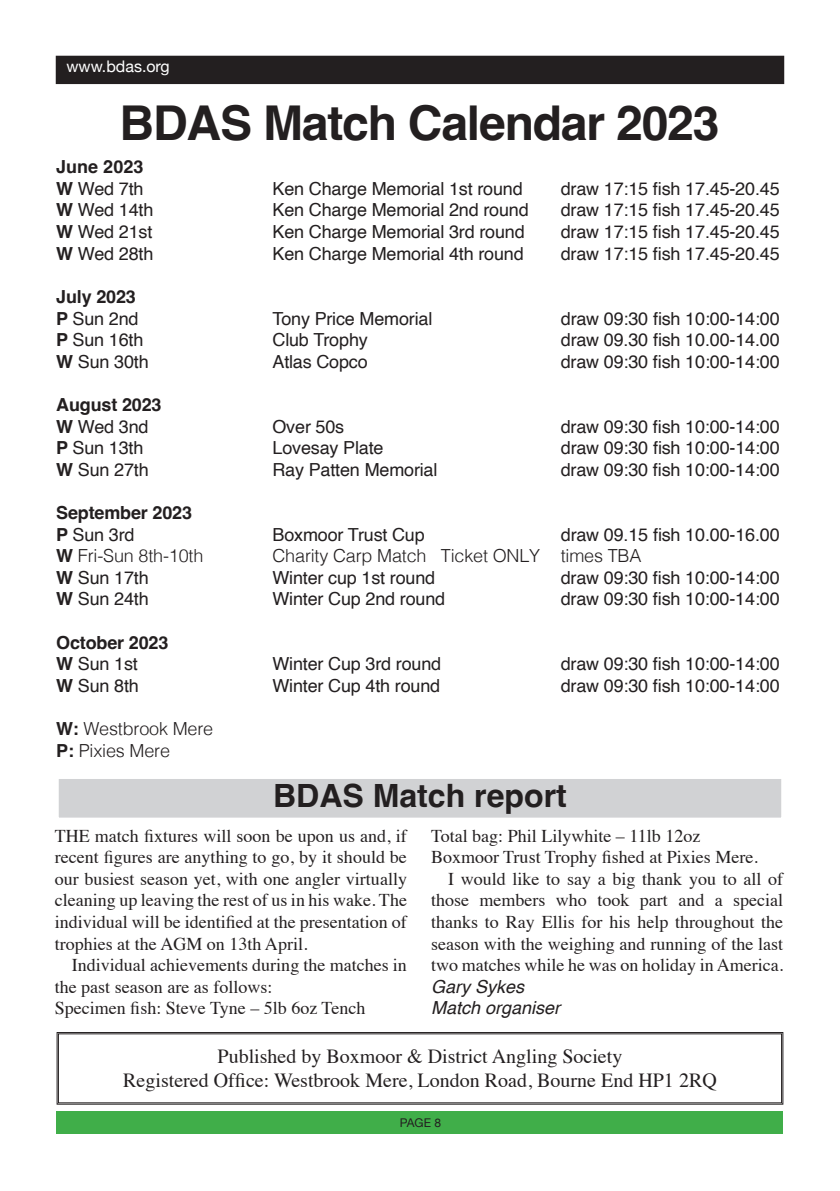
<style>
.page{position:relative;width:840px;height:1191px;background:#fff}
.page>*{position:absolute;margin:0;border:0;box-sizing:border-box;transform-origin:0 0}
.t1{font:700 48px "Helvetica";letter-spacing:-.025em;color:#231f20}
.t2{font:700 32px "Helvetica";color:#231f20}
.t3{font:20px "Times";color:#231f20}
.t4{font:18px "Helvetica";letter-spacing:-.01em;color:#231f20}
.t5{font:18px/21.6px "Times";color:#231f20;text-align:justify}
.t6{font:300 18px "Helvetica";letter-spacing:-.01em;color:#231f20}
.t7{font:700 18px "Helvetica";letter-spacing:-.01em;color:#231f20}
.t8{font:italic 18px "Helvetica";color:#231f20}
.t9{font:16px "Helvetica Neue";color:#fff}
.t10{font:12px "Helvetica Neue";color:#231f20}
.s1{font-weight:700}
</style>
<div class="page">
<div style="left:57px;top:57px;width:725px;height:26px;background:#231f20"></div>
<div style="left:56px;top:56px;width:727px;height:28px;border:2px solid #231f20"></div>
<div style="left:57px;top:1111px;width:725px;height:22px;background:#40ae49"></div>
<svg style="left:56px;top:1032px;width:727px;height:72px"></svg>
<div style="left:58px;top:778px;width:723px;height:40px;background:#d1d2d4"></div>
<div style="left:57px;top:777px;width:725px;height:42px;border:2px solid #fff"></div>
<p class="t9" style="left:66px;top:55px;width:105px">www.bdas.org</p>
<p class="t1" style="left:119px;top:94px;width:601px">BDAS Match Calendar 2023</p>
<p class="t7" style="left:56px;top:156px;width:89px">June 2023</p>
<p class="t4" style="left:56px;top:175px;width:89px"><span class="s1">W</span> Wed 7th</p>
<p class="t4" style="left:272px;top:175px;width:252px">Ken Charge Memorial 1st round</p>
<p class="t4" style="left:560px;top:175px;width:220px">draw 17:15 fish 17.45-20.45</p>
<p class="t4" style="left:56px;top:196px;width:99px"><span class="s1">W</span> Wed 14th</p>
<p class="t4" style="left:272px;top:196px;width:258px">Ken Charge Memorial 2nd round</p>
<p class="t4" style="left:560px;top:196px;width:220px">draw 17:15 fish 17.45-20.45</p>
<p class="t4" style="left:56px;top:218px;width:98px"><span class="s1">W</span> Wed 21st</p>
<p class="t4" style="left:272px;top:218px;width:254px">Ken Charge Memorial 3rd round</p>
<p class="t4" style="left:560px;top:218px;width:220px">draw 17:15 fish 17.45-20.45</p>
<p class="t4" style="left:56px;top:239px;width:99px"><span class="s1">W</span> Wed 28th</p>
<p class="t4" style="left:272px;top:239px;width:253px">Ken Charge Memorial 4th round</p>
<p class="t4" style="left:560px;top:239px;width:220px">draw 17:15 fish 17.45-20.45</p>
<p class="t7" style="left:56px;top:285px;width:81px">July 2023</p>
<p class="t4" style="left:56px;top:304px;width:84px"><span class="s1">P</span> Sun 2nd</p>
<p class="t4" style="left:272px;top:304px;width:161px">Tony Price Memorial</p>
<p class="t4" style="left:560px;top:304px;width:220px">draw 09:30 fish 10:00-14:00</p>
<p class="t4" style="left:56px;top:326px;width:89px"><span class="s1">P</span> Sun 16th</p>
<p class="t4" style="left:272px;top:326px;width:97px">Club Trophy</p>
<p class="t4" style="left:560px;top:326px;width:220px">draw 09.30 fish 10.00-14.00</p>
<p class="t4" style="left:56px;top:347px;width:94px"><span class="s1">W</span> Sun 30th</p>
<p class="t4" style="left:272px;top:347px;width:97px">Atlas Copco</p>
<p class="t4" style="left:560px;top:347px;width:220px">draw 09:30 fish 10:00-14:00</p>
<p class="t7" style="left:56px;top:393px;width:107px">August 2023</p>
<p class="t4" style="left:56px;top:412px;width:94px"><span class="s1">W</span> Wed 3nd</p>
<p class="t4" style="left:272px;top:412px;width:73px">Over 50s</p>
<p class="t4" style="left:560px;top:412px;width:220px">draw 09:30 fish 10:00-14:00</p>
<p class="t4" style="left:56px;top:434px;width:89px"><span class="s1">P</span> Sun 13th</p>
<p class="t4" style="left:272px;top:434px;width:112px">Lovesay Plate</p>
<p class="t4" style="left:560px;top:434px;width:220px">draw 09:30 fish 10:00-14:00</p>
<p class="t4" style="left:56px;top:455px;width:94px"><span class="s1">W</span> Sun 27th</p>
<p class="t4" style="left:272px;top:455px;width:166px">Ray Patten Memorial</p>
<p class="t4" style="left:560px;top:455px;width:220px">draw 09:30 fish 10:00-14:00</p>
<p class="t7" style="left:56px;top:501px;width:137px">September 2023</p>
<p class="t4" style="left:56px;top:520px;width:80px"><span class="s1">P</span> Sun 3rd</p>
<p class="t4" style="left:272px;top:520px;width:154px">Boxmoor Trust Cup</p>
<p class="t4" style="left:560px;top:520px;width:220px">draw 09.15 fish 10.00-16.00</p>
<p class="t6" style="left:56px;top:540px;width:148px"><span class="s1">W</span> Fri-Sun 8th-10th</p>
<p class="t6" style="left:272px;top:540px;width:370px">Charity Carp Match Ticket ONLY times TBA</p>
<p class="t4" style="left:56px;top:563px;width:94px"><span class="s1">W</span> Sun 17th</p>
<p class="t4" style="left:272px;top:563px;width:164px">Winter cup 1st round</p>
<p class="t4" style="left:560px;top:563px;width:220px">draw 09:30 fish 10:00-14:00</p>
<p class="t4" style="left:56px;top:585px;width:94px"><span class="s1">W</span> Sun 24th</p>
<p class="t4" style="left:272px;top:585px;width:174px">Winter Cup 2nd round</p>
<p class="t4" style="left:560px;top:585px;width:220px">draw 09:30 fish 10:00-14:00</p>
<p class="t7" style="left:56px;top:631px;width:114px">October 2023</p>
<p class="t4" style="left:56px;top:650px;width:83px"><span class="s1">W</span> Sun 1st</p>
<p class="t4" style="left:272px;top:650px;width:170px">Winter Cup 3rd round</p>
<p class="t4" style="left:560px;top:650px;width:220px">draw 09:30 fish 10:00-14:00</p>
<p class="t4" style="left:56px;top:671px;width:84px"><span class="s1">W</span> Sun 8th</p>
<p class="t4" style="left:272px;top:671px;width:169px">Winter Cup 4th round</p>
<p class="t4" style="left:560px;top:671px;width:220px">draw 09:30 fish 10:00-14:00</p>
<p class="t6" style="left:56px;top:713px;width:158px"><span class="s1">W:</span> Westbrook Mere</p>
<p class="t6" style="left:56px;top:735px;width:115px"><span class="s1">P:</span> Pixies Mere</p>
<p class="t2" style="left:273px;top:776px;width:295px">BDAS Match report</p>
<p class="t5" style="left:55px;top:823px;width:353px">THE match fixtures will soon be upon us and, if recent figures are anything to go, by it should be our busiest season yet, with one angler virtually cleaning up leaving the rest of us in his wake. The individual will be identified at the presentation of trophies at the AGM on 13th April.</p>
<p class="t5" style="left:55px;top:952px;width:353px;text-indent:17px">Individual achievements during the matches in the past season are as follows:</p>
<p class="t5" style="left:55px;top:996px;width:312px">Specimen fish: Steve Tyne – 5lb 6oz Tench</p>
<p class="t5" style="left:431px;top:823px;width:271px">Total bag: Phil Lilywhite – 11lb 12oz</p>
<p class="t5" style="left:431px;top:844px;width:328px">Boxmoor Trust Trophy fished at Pixies Mere.</p>
<p class="t5" style="left:431px;top:866px;width:353px;text-indent:17px">I would like to say a big thank you to all of those members who took part and a special thanks to Ray Ellis for his help throughout the season with the weighing and running of the last two matches while he was on holiday in America.</p>
<p class="t8" style="left:431px;top:972px;width:95px">Gary Sykes</p>
<p class="t8" style="left:431px;top:994px;width:131px">Match organiser</p>
<p class="t3" style="left:217px;top:1037px;width:406px">Published by Boxmoor &amp; District Angling Society</p>
<p class="t3" style="left:123px;top:1061px;width:594px">Registered Office: Westbrook Mere, London Road, Bourne End HP1 2RQ</p>
<p class="t10" style="left:399px;top:1114px;width:43px">PAGE 8</p>
</div>
